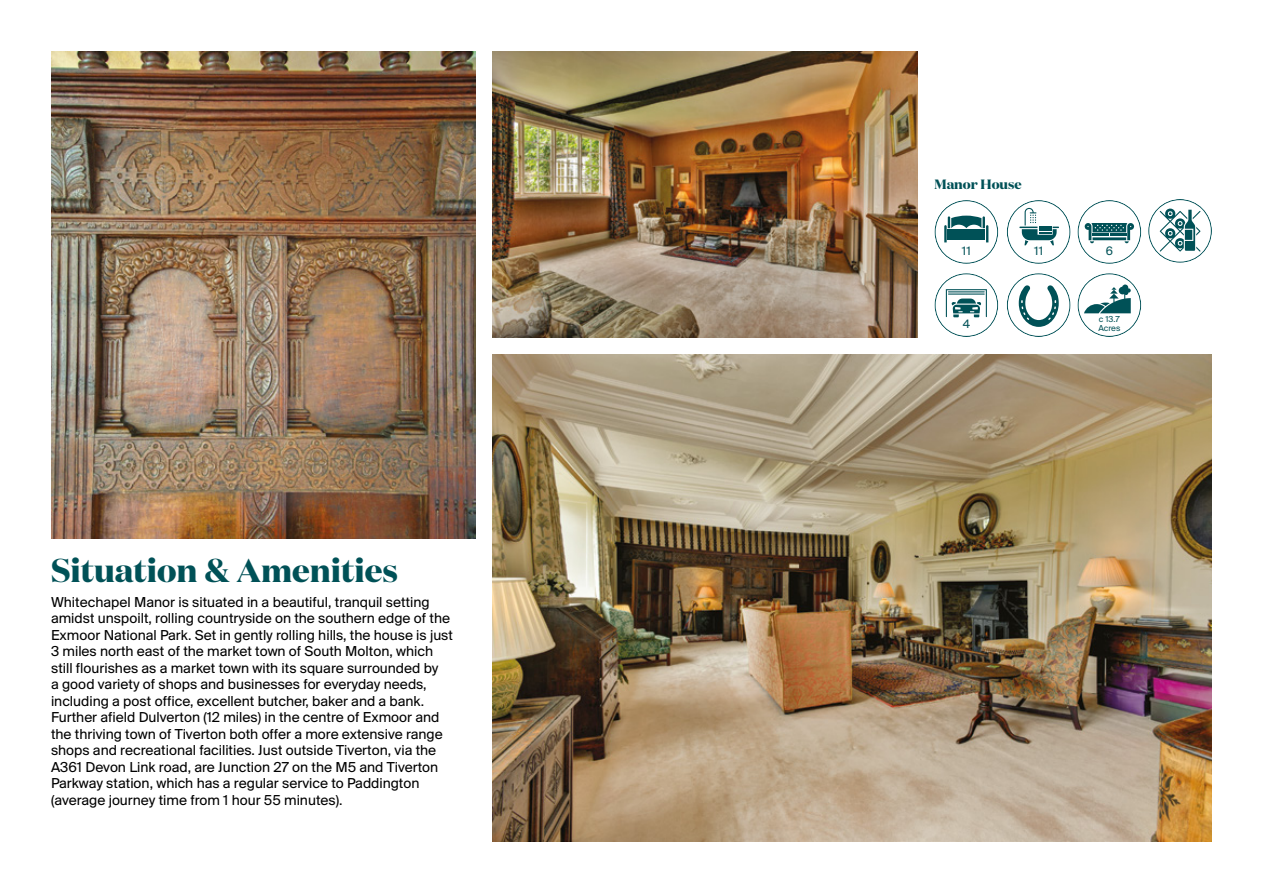
<style>
.page{position:relative;width:1263px;height:893px;background:#fff}
.page>*{position:absolute;margin:0;border:0;box-sizing:border-box;transform-origin:0 0}
.t1{font:700 33px "Domaine Disp";color:#005157}
.t2{font:15px/16.5px "Suisse BP Intl";color:#000}
.t3{font:700 13.5px "Domaine Disp";color:#005157}
.t4{font:12.75px "Suisse BP Intl";color:#005157}
.t5{font:9px/8.2px "Suisse BP Intl";color:#005157}
</style>
<div class="page">
<img style="left:51px;top:51px;width:425px;height:488px">
<img style="left:493px;top:51px;width:424px;height:286px">
<img style="left:493px;top:354px;width:719px;height:488px">
<svg style="left:1007px;top:273px;width:63px;height:64px"></svg>
<svg style="left:934px;top:273px;width:64px;height:64px"></svg>
<svg style="left:934px;top:200px;width:64px;height:64px"></svg>
<svg style="left:1007px;top:200px;width:63px;height:64px"></svg>
<svg style="left:1148px;top:199px;width:64px;height:64px"></svg>
<svg style="left:1077px;top:200px;width:64px;height:64px"></svg>
<svg style="left:1077px;top:273px;width:64px;height:64px"></svg>
<h1 class="t1" style="left:51px;top:548px;width:348px">Situation &amp; Amenities</h1>
<p class="t2" style="left:51px;top:593px;width:404px">Whitechapel Manor is situated in a beautiful, tranquil setting amidst unspoilt, rolling countryside on the southern edge of the Exmoor National Park. Set in gently rolling hills, the house is just 3 miles north east of the market town of South Molton, which still flourishes as a market town with its square surrounded by<br>a good variety of shops and businesses for everyday needs, including a post office, excellent butcher, baker and a bank.<br>Further afield Dulverton (12 miles) in the centre of Exmoor and the thriving town of Tiverton both offer a more extensive range shops and recreational facilities. Just outside Tiverton, via the A361 Devon Link road, are Junction 27 on the M5 and Tiverton Parkway station, which has a regular service to Paddington (average journey time from 1 hour 55 minutes).</p>
<p class="t3" style="left:934px;top:176px;width:89px">Manor House</p>
<p class="t4" style="left:962px;top:244px;width:10px">11</p>
<p class="t4" style="left:1034px;top:244px;width:10px">11</p>
<p class="t4" style="left:1106px;top:244px;width:9px">6</p>
<p class="t4" style="left:963px;top:317px;width:9px">4</p>
<p class="t5" style="left:1098px;top:315px;width:24px">c 13.7<br>Acres</p>
</div>
